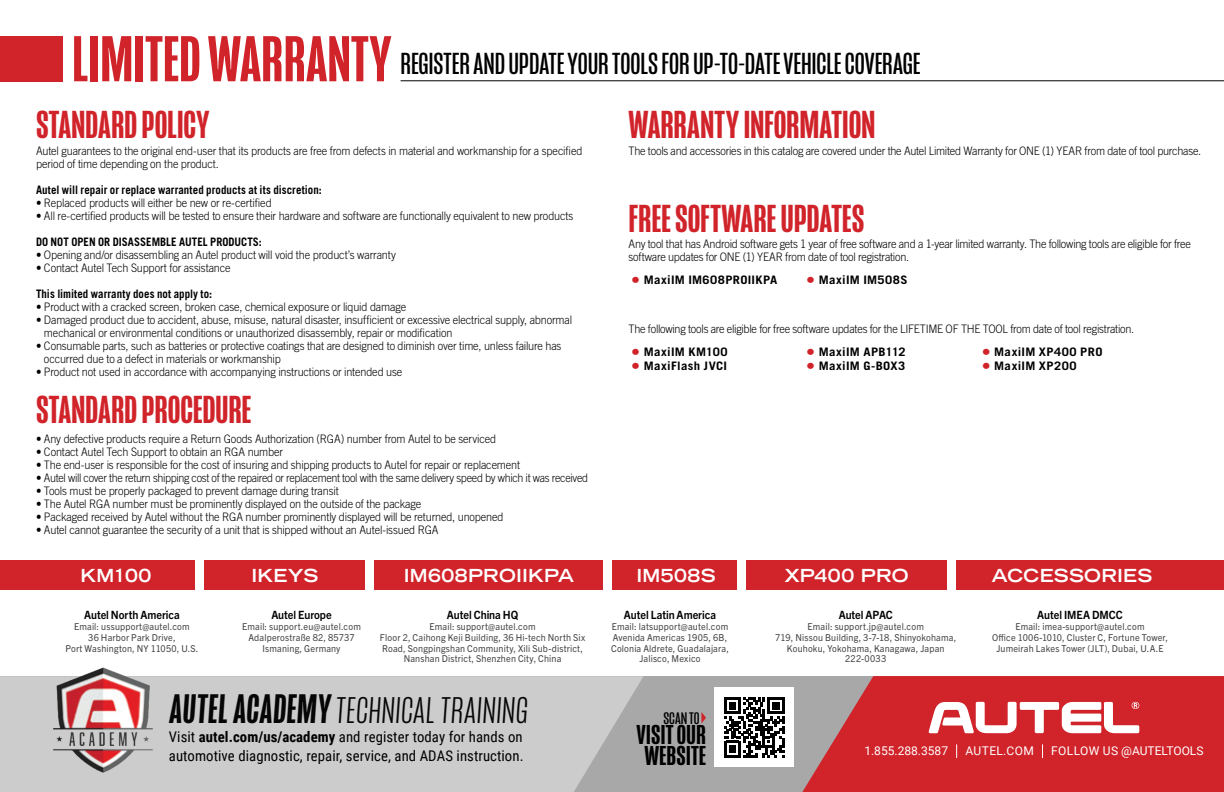
<style>
.page{position:relative;width:1224px;height:792px;background:#fff}
.page>*{position:absolute;margin:0;border:0;box-sizing:border-box;transform-origin:0 0}
.t1{font:500 40px "Mongoose";letter-spacing:-.005em;color:#d1232a;scale:1.06 1}
.t2{font:300 38px "Mongoose";color:#060606}
.t3{font:31.2px "Mongoose";color:#000;scale:1.06 1}
.t4{font:500 28px/20.8px "Mongoose";color:#000;scale:1.11 1}
.t5{font:700 expanded 18px "Trade Gothic LT Std";letter-spacing:.015em;color:#fff}
.t6{font:17.2px "Mongoose";color:#000;scale:1.11 1}
.t7{font:14.8px/18px "Roboto Condensed";letter-spacing:.005em;color:#000}
.t8{font:12px "Roboto";color:#fff}
.t9{font:12px "Roboto";letter-spacing:.035em;color:#fff}
.t10{font:300 11.6px/13px "Trade Gothic LT Std";letter-spacing:-.015em;color:#000;scale:.93 1}
.t11{font:700 11.6px "Trade Gothic LT Std";letter-spacing:.015em;color:#000;scale:.93 1}
.t12{font:700 11.6px "Trade Gothic LT Std";letter-spacing:.015em;color:#000;scale:1.1 1}
.t13{font:700 11.6px "Trade Gothic LT Std";letter-spacing:.035em;color:#000;scale:1.1 1}
.t14{font:700 11.4px "Trade Gothic Next LT Pro";letter-spacing:-.005em;color:#000;scale:.95 1}
.t15{font:9.6px/10.8px "Trade Gothic Next LT Pro";letter-spacing:.02em;color:#434343;text-align:center;scale:.95 1}
.s1{font-weight:500;font-size:66.4px;color:#d1232a}
.s2{font-size:17.2px;color:#d1232a}
.s3{font-weight:500;font-size:42.2px}
.s4{font-weight:700}
</style>
<div class="page">
<div style="left:0;top:36px;width:63px;height:45px;background:#d1232a"></div>
<hr style="left:401px;top:80px;width:823px;height:1px;background:#000">
<div style="left:0;top:676px;width:1224px;height:116px;background:#a8a8a8"></div>
<svg style="left:0;top:676px;width:643px;height:116px;background:#c9c9c9"></svg>
<img style="left:48px;top:667px;width:111px;height:108px">
<svg style="left:802px;top:676px;width:422px;height:116px;background:#cc3036"></svg>
<svg style="left:701px;top:712px;width:5px;height:12px"></svg>
<div style="left:714px;top:688px;width:80px;height:79px;background:#fff"></div>
<svg style="left:724px;top:697px;width:60px;height:61px"></svg>
<div style="left:0;top:560px;width:1224px;height:30px;background:#d1232a"></div>
<div style="left:366px;top:552px;width:8px;height:42px;background:#fff"></div>
<div style="left:196px;top:552px;width:8px;height:42px;background:#fff"></div>
<div style="left:604px;top:552px;width:8px;height:42px;background:#fff"></div>
<div style="left:738px;top:552px;width:8px;height:42px;background:#fff"></div>
<div style="left:948px;top:552px;width:8px;height:42px;background:#fff"></div>
<svg style="left:928px;top:702px;width:211px;height:31px;background:#e9979a"></svg>
<svg style="left:1042px;top:744px;width:1px;height:14px"></svg>
<svg style="left:956px;top:744px;width:1px;height:14px"></svg>
<h3 class="t3" style="left:72px;top:46px;width:802px"><span class="s1">LIMITED WARRANTY</span> REGISTER AND UPDATE YOUR TOOLS FOR UP-TO-DATE VEHICLE COVERAGE</h3>
<h1 class="t1" style="left:36px;top:102px;width:165px">STANDARD POLICY</h1>
<h1 class="t1" style="left:629px;top:102px;width:234px">WARRANTY INFORMATION</h1>
<p class="t10" style="left:36px;top:144px;width:589px">Autel guarantees to the original end-user that its products are free from defects in material and workmanship for a specified period of time depending on the product.</p>
<p class="t11" style="left:36px;top:183px;width:309px">Autel will repair or replace warranted products at its discretion:</p>
<p class="t10" style="left:36px;top:196px;width:255px">• Replaced products will either be new or re-certified</p>
<p class="t10" style="left:36px;top:209px;width:579px">• All re-certified products will be tested to ensure their hardware and software are functionally equivalent to new products</p>
<p class="t11" style="left:36px;top:235px;width:244px">DO NOT OPEN OR DISASSEMBLE AUTEL PRODUCTS:</p>
<p class="t10" style="left:36px;top:248px;width:389px">• Opening and/or disassembling an Autel product will void the product’s warranty</p>
<p class="t10" style="left:36px;top:261px;width:211px">• Contact Autel Tech Support for assistance</p>
<p class="t11" style="left:36px;top:287px;width:191px">This limited warranty does not apply to:</p>
<p class="t10" style="left:36px;top:300px;width:400px">• Product with a cracked screen, broken case, chemical exposure or liquid damage</p>
<p class="t10" style="left:44px;top:313px;width:570px;text-indent:-8px">• Damaged product due to accident, abuse, misuse, natural disaster, insufficient or excessive electrical supply, abnormal mechanical or environmental conditions or unauthorized disassembly, repair or modification</p>
<p class="t10" style="left:44px;top:339px;width:558px;text-indent:-8px">• Consumable parts, such as batteries or protective coatings that are designed to diminish over time, unless failure has occurred due to a defect in materials or workmanship</p>
<p class="t10" style="left:36px;top:365px;width:396px">• Product not used in accordance with accompanying instructions or intended use</p>
<h1 class="t1" style="left:36px;top:387px;width:205px">STANDARD PROCEDURE</h1>
<p class="t10" style="left:36px;top:432px;width:496px">• Any defective products require a Return Goods Authorization (RGA) number from Autel to be serviced</p>
<p class="t10" style="left:36px;top:445px;width:267px">• Contact Autel Tech Support to obtain an RGA number</p>
<p class="t10" style="left:36px;top:458px;width:522px">• The end-user is responsible for the cost of insuring and shipping products to Autel for repair or replacement</p>
<p class="t10" style="left:36px;top:471px;width:595px">• Autel will cover the return shipping cost of the repaired or replacement tool with the same delivery speed by which it was received</p>
<p class="t10" style="left:36px;top:484px;width:327px">• Tools must be properly packaged to prevent damage during transit</p>
<p class="t10" style="left:36px;top:497px;width:416px">• The Autel RGA number must be prominently displayed on the outside of the package</p>
<p class="t10" style="left:36px;top:510px;width:504px">• Packaged received by Autel without the RGA number prominently displayed will be returned, unopened</p>
<p class="t10" style="left:36px;top:523px;width:434px">• Autel cannot guarantee the security of a unit that is shipped without an Autel-issued RGA</p>
<p class="t10" style="left:629px;top:144px;width:617px">The tools and accessories in this catalog are covered under the Autel Limited Warranty for ONE (1) YEAR from date of tool purchase.</p>
<h1 class="t1" style="left:629px;top:195px;width:224px">FREE SOFTWARE UPDATES</h1>
<p class="t10" style="left:629px;top:238px;width:606px">Any tool that has Android software gets 1 year of free software and a 1-year limited warranty. The following tools are eligible for free software updates for ONE (1) YEAR from date of tool registration.</p>
<p class="t12" style="left:631px;top:273px;width:135px"><span class="s2">•</span> MaxiIM IM608PROIIKPA</p>
<p class="t12" style="left:806px;top:273px;width:94px"><span class="s2">•</span> MaxiIM IM508S</p>
<p class="t10" style="left:629px;top:323px;width:545px">The following tools are eligible for free software updates for the LIFETIME OF THE TOOL from date of tool registration.</p>
<p class="t12" style="left:631px;top:345px;width:89px"><span class="s2">•</span> MaxiIM KM100</p>
<p class="t12" style="left:631px;top:359px;width:89px"><span class="s2">•</span> MaxiFlash JVCI</p>
<p class="t12" style="left:806px;top:345px;width:92px"><span class="s2">•</span> MaxiIM APB112</p>
<p class="t12" style="left:806px;top:359px;width:92px"><span class="s2">•</span> MaxiIM G-BOX3</p>
<p class="t12" style="left:982px;top:345px;width:111px"><span class="s2">•</span> MaxiIM XP400 PRO</p>
<p class="t13" style="left:982px;top:359px;width:88px"><span class="s2">•</span> MaxiIM XP200</p>
<h3 class="t5" style="left:81px;top:564px;width:72px">KM100</h3>
<h3 class="t5" style="left:251px;top:564px;width:68px">IKEYS</h3>
<h3 class="t5" style="left:404px;top:564px;width:172px">IM608PROIIKPA</h3>
<h3 class="t5" style="left:636px;top:564px;width:81px">IM508S</h3>
<h3 class="t5" style="left:785px;top:564px;width:125px">XP400 PRO</h3>
<h3 class="t5" style="left:992px;top:564px;width:162px">ACCESSORIES</h3>
<p class="t14" style="left:84px;top:607px;width:102px">Autel North America</p>
<p class="t15" style="left:65px;top:620px;width:142px">Email: ussupport@autel.com<br>36 Harbor Park Drive,<br>Port Washington, NY 11050, U.S.</p>
<p class="t14" style="left:271px;top:607px;width:65px">Autel Europe</p>
<p class="t15" style="left:242px;top:620px;width:126px">Email: support.eu@autel.com<br>Adalperostraße 82, 85737<br>Ismaning, Germany</p>
<p class="t14" style="left:447px;top:607px;width:77px">Autel China HQ</p>
<p class="t15" style="left:380px;top:620px;width:218px">Email: support@autel.com<br>Floor 2, Caihong Keji Building, 36 Hi-tech North Six Road, Songpingshan Community, Xili Sub-district, Nanshan District, Shenzhen City, China</p>
<h2 class="t2" style="left:169px;top:689px;width:363px"><span class="s3">AUTEL ACADEMY</span>TECHNICAL TRAINING</h2>
<p class="t7" style="left:169px;top:728px;width:356px">Visit <span class="s4">autel.com/us/academy</span> and register today for hands on automotive diagnostic, repair, service, and ADAS instruction.</p>
<p class="t14" style="left:624px;top:607px;width:98px">Autel Latin America</p>
<p class="t15" style="left:611px;top:620px;width:126px">Email: latsupport@autel.com<br>Avenida Americas 1905, 6B,<br>Colonia Aldrete, Guadalajara,<br>Jalisco, Mexico</p>
<h3 class="t6" style="left:663px;top:708px;width:34px">SCAN TO</h3>
<h3 class="t4" style="left:637px;top:725px;width:64px">VISIT OUR<br>WEBSITE</h3>
<p class="t14" style="left:839px;top:607px;width:58px">Autel APAC</p>
<p class="t15" style="left:775px;top:620px;width:192px">Email: support.jp@autel.com<br>719, Nissou Building, 3-7-18, Shinyokohama,<br>Kouhoku, Yokohama, Kanagawa, Japan<br>222-0033</p>
<p class="t14" style="left:1037px;top:607px;width:91px">Autel IMEA DMCC</p>
<p class="t15" style="left:992px;top:620px;width:187px">Email: imea-support@autel.com<br>Office 1006-1010, Cluster C, Fortune Tower,<br>Jumeirah Lakes Tower (JLT), Dubai, U.A.E</p>
<p class="t8" style="left:864px;top:743px;width:85px">1.855.288.3587</p>
<p class="t9" style="left:965px;top:743px;width:70px">AUTEL.COM</p>
<p class="t8" style="left:1051px;top:743px;width:154px">FOLLOW US @AUTELTOOLS</p>
</div>
